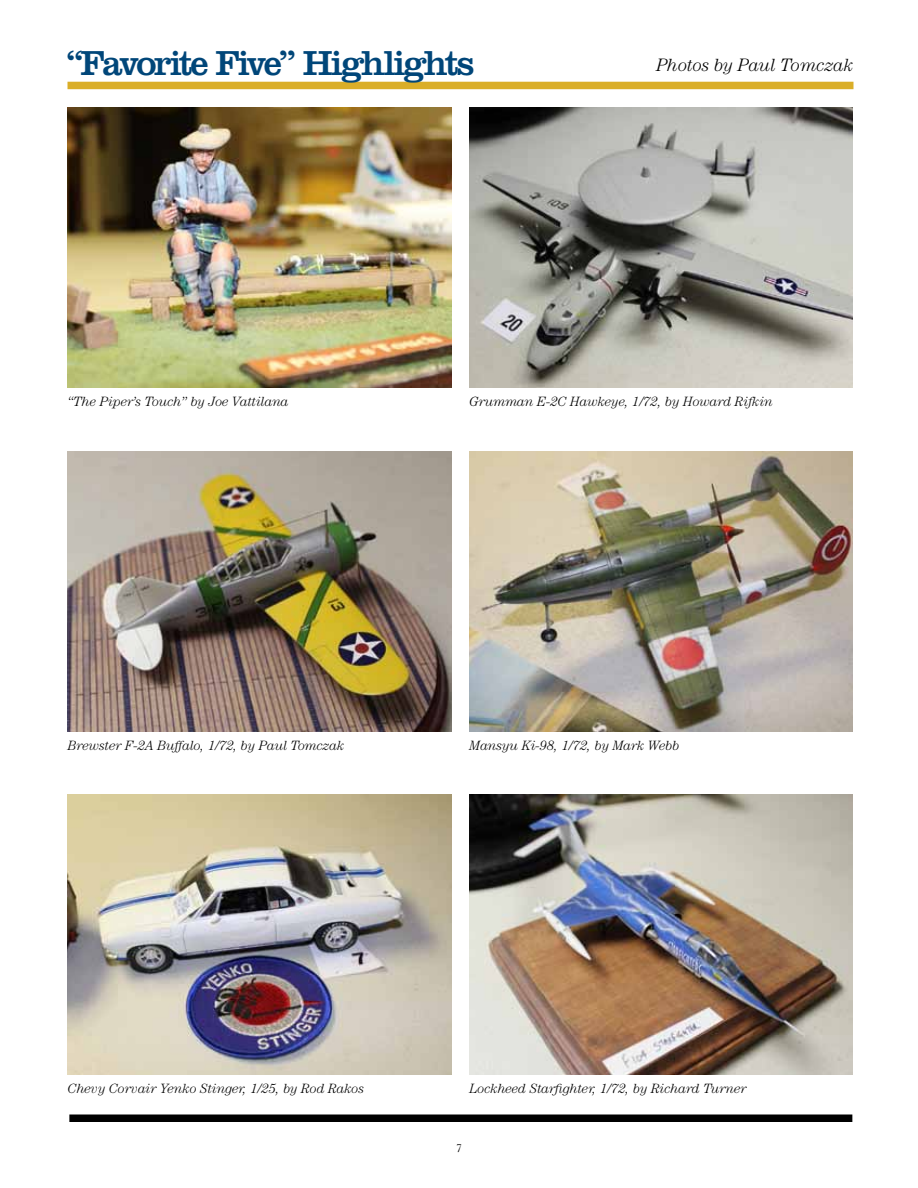
<style>
.page{position:relative;width:918px;height:1188px;background:#fff}
.page>*{position:absolute;margin:0;border:0;box-sizing:border-box;transform-origin:0 0}
.t1{font:36px "Clarendon";letter-spacing:-.065em;color:#004679}
.t2{font:italic 300 18px "Century";letter-spacing:-.01em;color:#000}
.t3{font:italic 300 13.5px "Century";letter-spacing:-.01em;color:#000}
.t4{font:12px "Baskerville";color:#000}
</style>
<div class="page">
<div style="left:69px;top:1114px;width:783px;height:8px;background:#000"></div>
<div style="left:68px;top:82px;width:786px;height:7px;background:#daae28"></div>
<img style="left:68px;top:795px;width:383px;height:280px">
<img style="left:68px;top:108px;width:383px;height:279px">
<img style="left:68px;top:451px;width:383px;height:280px">
<img style="left:469px;top:795px;width:384px;height:280px">
<img style="left:469px;top:108px;width:384px;height:279px">
<img style="left:469px;top:451px;width:384px;height:280px">
<h1 class="t1" style="left:67px;top:42px;width:409px">“Favorite Five” Highlights</h1>
<h2 class="t2" style="left:656px;top:54px;width:199px">Photos by Paul Tomczak</h2>
<p class="t3" style="left:68px;top:394px;width:222px">“The Piper’s Touch” by Joe Vattilana</p>
<p class="t3" style="left:470px;top:394px;width:305px">Grumman E-2C Hawkeye, 1/72, by Howard Rifkin</p>
<p class="t3" style="left:68px;top:738px;width:278px">Brewster F-2A Buffalo, 1/72, by Paul Tomczak</p>
<p class="t3" style="left:470px;top:738px;width:211px">Mansyu Ki-98, 1/72, by Mark Webb</p>
<p class="t3" style="left:68px;top:1081px;width:298px">Chevy Corvair Yenko Stinger, 1/25, by Rod Rakos</p>
<p class="t3" style="left:470px;top:1081px;width:279px">Lockheed Starfighter, 1/72, by Richard Turner</p>
<p class="t4" style="left:456px;top:1141px;width:7px">7</p>
</div>
